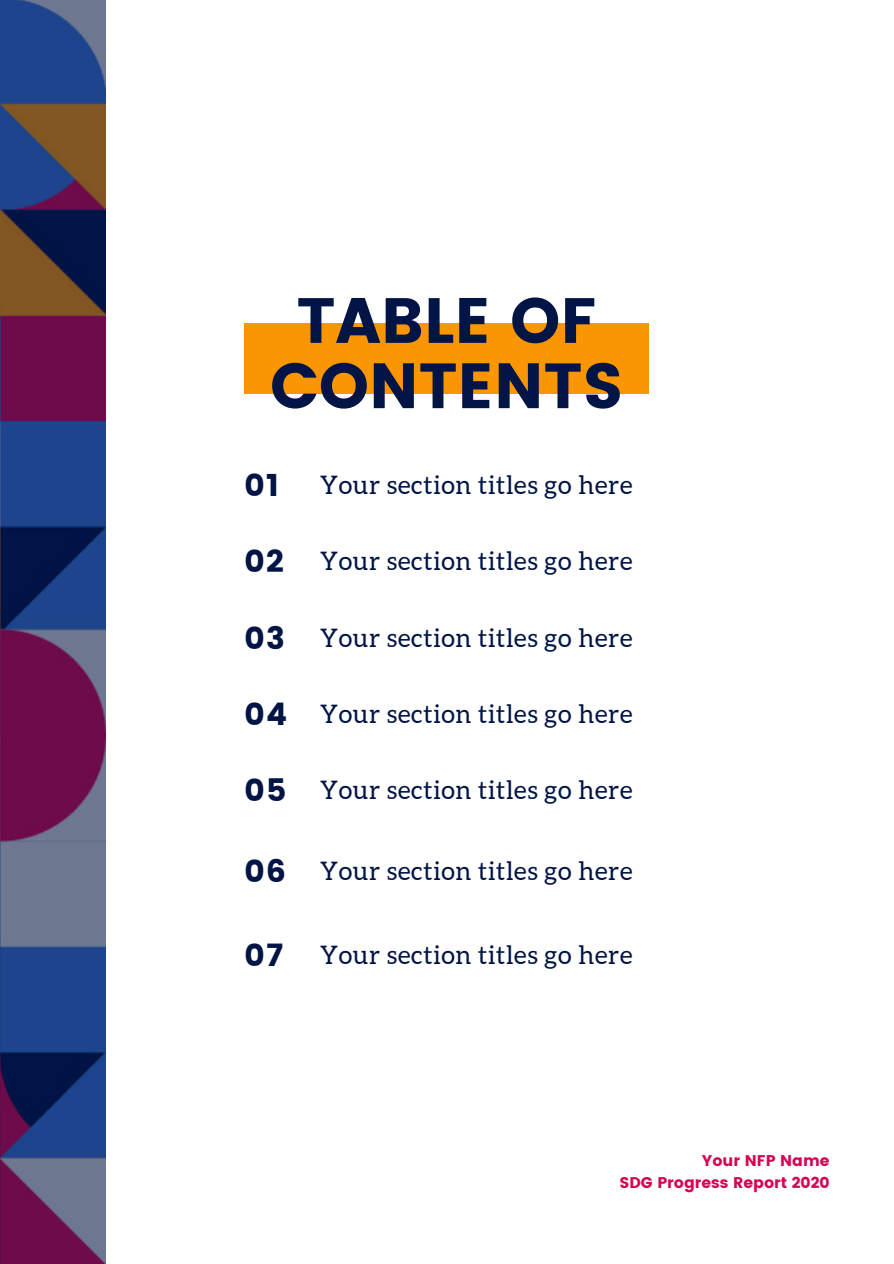
<style>
.page{position:relative;width:894px;height:1264px;background:#fff}
.page>*{position:absolute;margin:0;border:0;box-sizing:border-box;transform-origin:0 0}
.t1{font:63.75px/65.2px "Poppins";color:#001445;text-align:center}
.t2{font:31.05px "Poppins";letter-spacing:.05em;color:#001445}
.t3{font:25.5px "Aleo";letter-spacing:.025em;color:#001445}
.t4{font:15.45px "Poppins";color:#d50351}
</style>
<div class="page">
<div style="left:244px;top:323px;width:405px;height:70px;background:#fa9503"></div>
<img style="left:0;top:0;width:106px;height:1263px">
<h2 class="t1" style="left:270px;top:288px;width:355px">TABLE OF<br>CONTENTS</h2>
<p class="t2" style="left:244px;top:467px;width:36px">01</p>
<p class="t3" style="left:320px;top:471px;width:313px">Your section titles go here</p>
<p class="t2" style="left:244px;top:543px;width:41px">02</p>
<p class="t3" style="left:320px;top:547px;width:313px">Your section titles go here</p>
<p class="t2" style="left:244px;top:619px;width:42px">03</p>
<p class="t3" style="left:320px;top:623px;width:313px">Your section titles go here</p>
<p class="t2" style="left:244px;top:695px;width:44px">04</p>
<p class="t3" style="left:320px;top:699px;width:313px">Your section titles go here</p>
<h2 class="t2" style="left:244px;top:772px;width:44px">05</h2>
<h1 class="t3" style="left:320px;top:775px;width:313px">Your section titles go here</h1>
<h2 class="t2" style="left:244px;top:852px;width:43px">06</h2>
<h2 class="t3" style="left:320px;top:856px;width:313px">Your section titles go here</h2>
<h2 class="t2" style="left:244px;top:937px;width:41px">07</h2>
<h2 class="t3" style="left:320px;top:940px;width:313px">Your section titles go here</h2>
<h2 class="t4" style="left:701px;top:1151px;width:129px">Your NFP Name</h2>
<p class="t4" style="left:619px;top:1173px;width:212px">SDG Progress Report 2020</p>
</div>
